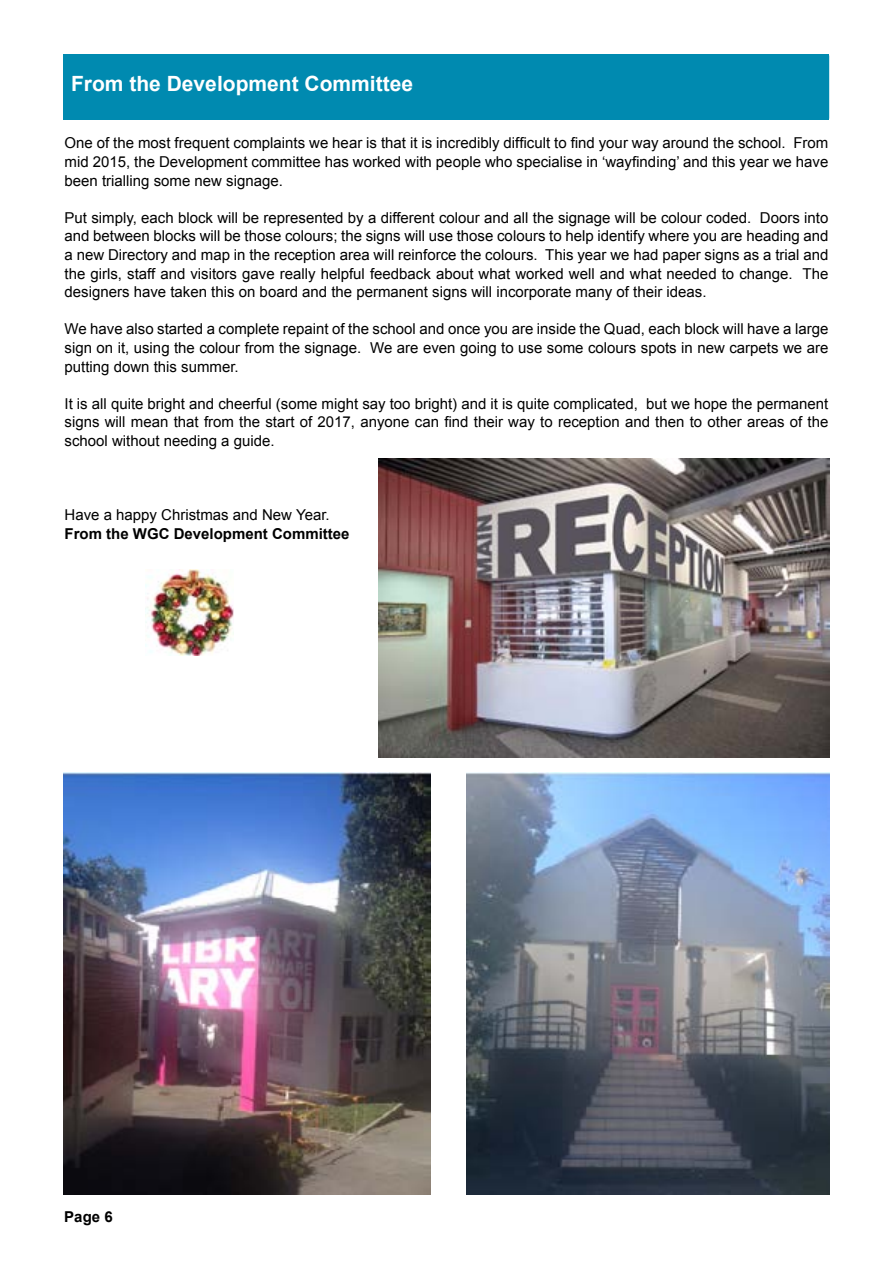
<style>
.page{position:relative;width:893px;height:1263px;background:#fff}
.page>*{position:absolute;margin:0;border:0;box-sizing:border-box;transform-origin:0 0}
.t1{font:700 21px "Arial";color:#fff}
.t2{font:15px/18.6px "Arial";color:#000;text-align:justify}
.t3{font:700 15px "Arial";color:#000}
</style>
<div class="page">
<div style="left:64px;top:54px;width:765px;height:66px;background:#008ab0"></div>
<img style="left:146px;top:570px;width:88px;height:86px">
<img style="left:63px;top:772px;width:367px;height:422px">
<img style="left:467px;top:772px;width:362px;height:422px">
<img style="left:379px;top:459px;width:450px;height:298px">
<h1 class="t1" style="left:71px;top:69px;width:343px">From the Development Committee</h1>
<p class="t2" style="left:65px;top:134px;width:765px">One of the most frequent complaints we hear is that it is incredibly difficult to find your way around the school. From mid 2015, the Development committee has worked with people who specialise in ‘wayfinding’ and this year we have been trialling some new signage.</p>
<p class="t2" style="left:65px;top:208px;width:765px">Put simply, each block will be represented by a different colour and all the signage will be colour coded. Doors into and between blocks will be those colours; the signs will use those colours to help identify where you are heading and a new Directory and map in the reception area will reinforce the colours. This year we had paper signs as a trial and the girls, staff and visitors gave really helpful feedback about what worked well and what needed to change. The designers have taken this on board and the permanent signs will incorporate many of their ideas.</p>
<p class="t2" style="left:65px;top:320px;width:765px">We have also started a complete repaint of the school and once you are inside the Quad, each block will have a large sign on it, using the colour from the signage. We are even going to use some colours spots in new carpets we are putting down this summer.</p>
<p class="t2" style="left:65px;top:394px;width:765px">It is all quite bright and cheerful (some might say too bright) and it is quite complicated, but we hope the permanent signs will mean that from the start of 2017, anyone can find their way to reception and then to other areas of the school without needing a guide.</p>
<p class="t2" style="left:65px;top:506px;width:267px">Have a happy Christmas and New Year.</p>
<p class="t3" style="left:65px;top:524px;width:287px">From the WGC Development Committee</p>
<p class="t3" style="left:64px;top:1207px;width:50px">Page 6</p>
</div>
